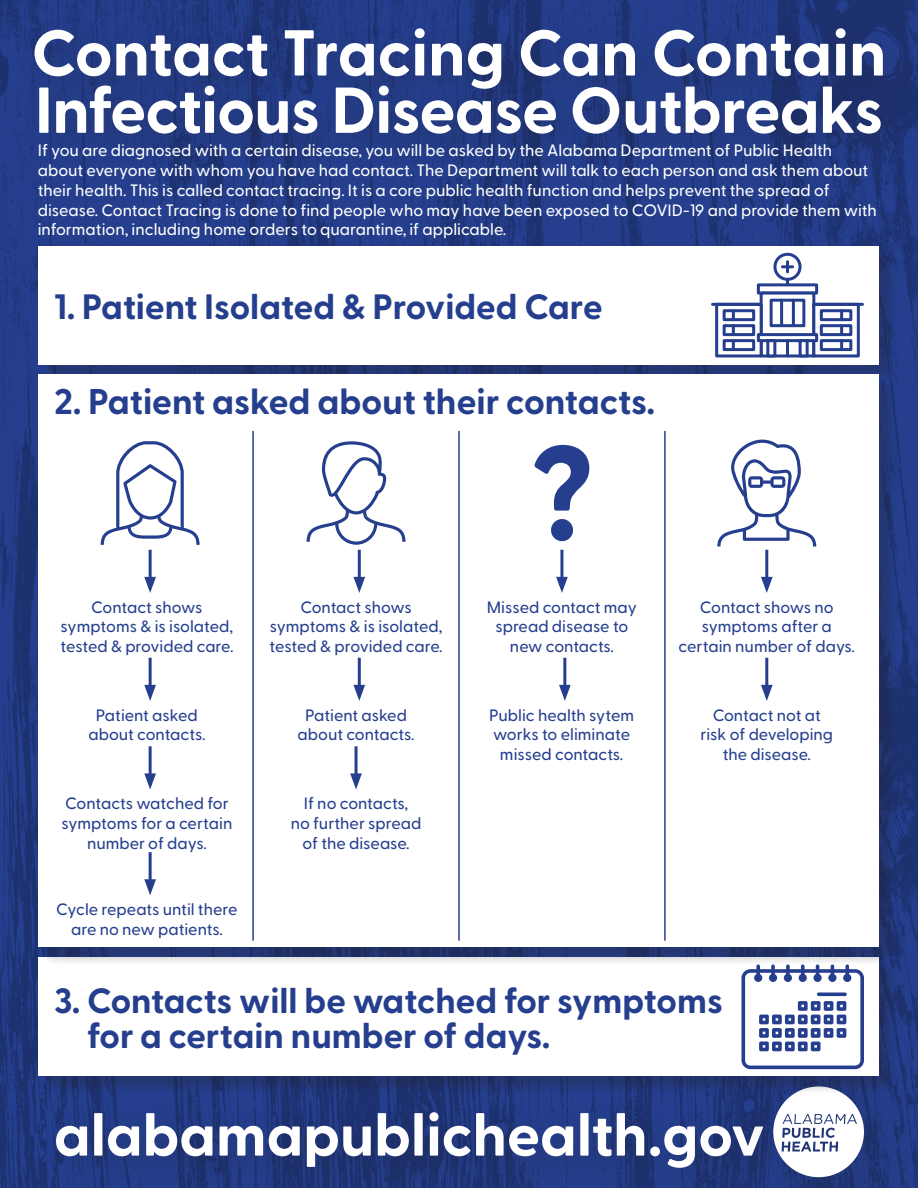
<style>
.page{position:relative;width:918px;height:1188px;background:#fff}
.page>*{position:absolute;margin:0;border:0;box-sizing:border-box;transform-origin:0 0}
.t1{font:700 64.65px "Greycliff CF";letter-spacing:-.01em;color:#fff}
.t2{font:700 59.4px "Greycliff CF";color:#fff}
.t3{font:700 35.7px "Greycliff CF";color:#253f8e}
.t4{font:700 35.25px/35.4px "Greycliff CF";color:#253f8e}
.t5{font:500 16.5px/19.8px "Greycliff CF";color:#253f8e;text-align:center}
.t6{font:500 16.5px/19.8px "Greycliff CF";color:#fff}
</style>
<div class="page">
<img style="left:0;top:0;width:918px;height:1188px">
<div style="left:18px;top:12px;width:900px;height:158px;background:#231f20;opacity:.25"></div>
<div style="left:37px;top:1094px;width:765px;height:94px;background:#231f20;opacity:.25"></div>
<div style="left:726px;top:1039px;width:192px;height:149px;background:#231f20;opacity:.25"></div>
<svg style="left:773px;top:1095px;width:91px;height:82px"></svg>
<div style="left:41px;top:248px;width:857px;height:136px;background:#231f20;opacity:.25"></div>
<div style="left:39px;top:246px;width:840px;height:119px;background:#fff"></div>
<div style="left:757px;top:283px;width:61px;height:12px;border:3px solid #253f8e"></div>
<svg style="left:764px;top:298px;width:47px;height:55px"></svg>
<div style="left:760px;top:292px;width:55px;height:65px;border:3px solid #253f8e"></div>
<svg style="left:722px;top:310px;width:37px;height:42px"></svg>
<div style="left:715px;top:303px;width:48px;height:54px;border:3px solid #253f8e"></div>
<div style="left:723px;top:310px;width:31px;height:10px;background:#fff"></div>
<div style="left:723px;top:309px;width:32px;height:12px;border:3px solid #253f8e"></div>
<div style="left:723px;top:325px;width:31px;height:10px;background:#fff"></div>
<div style="left:723px;top:324px;width:32px;height:12px;border:3px solid #253f8e"></div>
<div style="left:723px;top:340px;width:31px;height:10px;background:#fff"></div>
<div style="left:723px;top:339px;width:32px;height:12px;border:3px solid #253f8e"></div>
<svg style="left:816px;top:310px;width:37px;height:42px"></svg>
<div style="left:812px;top:303px;width:48px;height:54px;border:3px solid #253f8e"></div>
<div style="left:821px;top:310px;width:31px;height:10px;background:#fff"></div>
<div style="left:820px;top:309px;width:32px;height:12px;border:3px solid #253f8e"></div>
<div style="left:821px;top:325px;width:31px;height:10px;background:#fff"></div>
<div style="left:820px;top:324px;width:32px;height:12px;border:3px solid #253f8e"></div>
<div style="left:821px;top:340px;width:31px;height:10px;background:#fff"></div>
<div style="left:820px;top:339px;width:32px;height:12px;border:3px solid #253f8e"></div>
<div style="left:770px;top:299px;width:35px;height:27px;background:#fff"></div>
<div style="left:770px;top:299px;width:35px;height:28px;border:3px solid #253f8e"></div>
<hr style="left:780px;top:300px;width:3px;height:25px;background:#253f8e">
<hr style="left:792px;top:300px;width:3px;height:25px;background:#253f8e">
<div style="left:758px;top:334px;width:59px;height:7px;background:#fff"></div>
<div style="left:757px;top:333px;width:61px;height:9px;border:3px solid #253f8e"></div>
<div style="left:767px;top:340px;width:9px;height:17px;background:#fff"></div>
<div style="left:766px;top:339px;width:10px;height:18px;border:3px solid #253f8e"></div>
<div style="left:799px;top:340px;width:9px;height:17px;background:#fff"></div>
<div style="left:799px;top:339px;width:10px;height:18px;border:3px solid #253f8e"></div>
<hr style="left:786px;top:341px;width:3px;height:15px;background:#253f8e">
<svg style="left:775px;top:254px;width:25px;height:25px"></svg>
<div style="left:773px;top:253px;width:29px;height:28px;border:3px solid #253f8e;border-radius:50%"></div>
<svg style="left:782px;top:262px;width:11px;height:10px"></svg>
<hr style="left:712px;top:303px;width:49px;height:3px;background:#253f8e">
<hr style="left:814px;top:303px;width:48px;height:3px;background:#253f8e">
<svg style="left:732px;top:311px;width:3px;height:9px"></svg>
<svg style="left:732px;top:326px;width:3px;height:9px"></svg>
<svg style="left:732px;top:341px;width:3px;height:9px"></svg>
<svg style="left:840px;top:311px;width:3px;height:9px"></svg>
<svg style="left:840px;top:326px;width:3px;height:9px"></svg>
<svg style="left:840px;top:341px;width:3px;height:9px"></svg>
<div style="left:41px;top:960px;width:857px;height:135px;background:#231f20;opacity:.25"></div>
<div style="left:39px;top:957px;width:840px;height:119px;background:#fff"></div>
<svg style="left:756px;top:964px;width:4px;height:16px"></svg>
<svg style="left:771px;top:964px;width:4px;height:16px"></svg>
<svg style="left:786px;top:964px;width:4px;height:16px"></svg>
<svg style="left:801px;top:964px;width:4px;height:16px"></svg>
<hr style="left:816px;top:964px;width:3px;height:16px;background:#253f8e;border-radius:2px">
<hr style="left:831px;top:964px;width:3px;height:16px;background:#253f8e;border-radius:2px">
<svg style="left:845px;top:964px;width:4px;height:16px"></svg>
<svg style="left:741px;top:969px;width:123px;height:100px"></svg>
<svg style="left:817px;top:992px;width:30px;height:4px"></svg>
<div style="left:41px;top:377px;width:857px;height:589px;background:#231f20;opacity:.25"></div>
<div style="left:39px;top:375px;width:840px;height:572px;background:#fff"></div>
<hr style="left:252px;top:431px;width:2px;height:510px;background:#253f8e">
<hr style="left:458px;top:431px;width:2px;height:510px;background:#253f8e">
<hr style="left:664px;top:431px;width:2px;height:510px;background:#253f8e">
<svg style="left:307px;top:441px;width:99px;height:104px"></svg>
<svg style="left:101px;top:441px;width:99px;height:104px"></svg>
<svg style="left:534px;top:445px;width:55px;height:96px"></svg>
<svg style="left:717px;top:439px;width:99px;height:107px"></svg>
<hr style="left:149px;top:550px;width:3px;height:33px;background:#253f8e">
<svg style="left:144px;top:577px;width:12px;height:16px"></svg>
<hr style="left:358px;top:550px;width:3px;height:33px;background:#253f8e">
<svg style="left:353px;top:577px;width:12px;height:16px"></svg>
<hr style="left:560px;top:550px;width:3px;height:33px;background:#253f8e">
<svg style="left:556px;top:577px;width:12px;height:16px"></svg>
<hr style="left:765px;top:550px;width:3px;height:33px;background:#253f8e">
<svg style="left:761px;top:577px;width:12px;height:16px"></svg>
<hr style="left:149px;top:658px;width:3px;height:33px;background:#253f8e">
<svg style="left:144px;top:685px;width:12px;height:16px"></svg>
<hr style="left:358px;top:658px;width:3px;height:33px;background:#253f8e">
<svg style="left:353px;top:685px;width:12px;height:16px"></svg>
<hr style="left:563px;top:658px;width:3px;height:33px;background:#253f8e">
<svg style="left:559px;top:685px;width:12px;height:16px"></svg>
<hr style="left:765px;top:658px;width:3px;height:33px;background:#253f8e">
<svg style="left:761px;top:685px;width:12px;height:16px"></svg>
<hr style="left:149px;top:746px;width:3px;height:33px;background:#253f8e">
<svg style="left:144px;top:773px;width:12px;height:17px"></svg>
<hr style="left:355px;top:746px;width:3px;height:33px;background:#253f8e">
<svg style="left:350px;top:773px;width:12px;height:17px"></svg>
<hr style="left:149px;top:852px;width:3px;height:33px;background:#253f8e">
<svg style="left:144px;top:879px;width:12px;height:16px"></svg>
<p class="t1" style="left:31px;top:14px;width:857px">Contact Tracing Can Contain</p>
<p class="t1" style="left:35px;top:71px;width:850px">Infectious Disease Outbreaks</p>
<p class="t6" style="left:38px;top:141px;width:841px">If you are diagnosed with a certain disease, you will be asked by the Alabama Department of Public Health about everyone with whom you have had contact. The Department will talk to each person and ask them about their health. This is called contact tracing. It is a core public health function and helps prevent the spread of disease. Contact Tracing is done to find people who may have been exposed to COVID-19 and provide them with information, including home orders to quarantine, if applicable.</p>
<p class="t4" style="left:54px;top:290px;width:550px">1. Patient Isolated &amp; Provided Care</p>
<p class="t3" style="left:54px;top:380px;width:603px">2. Patient asked about their contacts.</p>
<p class="t5" style="left:60px;top:597px;width:174px">Contact shows symptoms &amp; is isolated, tested &amp; provided care.</p>
<p class="t5" style="left:270px;top:597px;width:174px">Contact shows symptoms &amp; is isolated, tested &amp; provided care.</p>
<p class="t5" style="left:487px;top:597px;width:152px">Missed contact may spread disease to new contacts.</p>
<p class="t5" style="left:679px;top:597px;width:178px">Contact shows no symptoms after a certain number of days.</p>
<p class="t5" style="left:88px;top:705px;width:118px">Patient asked about contacts.</p>
<p class="t5" style="left:298px;top:705px;width:118px">Patient asked about contacts.</p>
<p class="t5" style="left:489px;top:705px;width:147px">Public health sytem works to eliminate missed contacts.</p>
<p class="t5" style="left:700px;top:705px;width:134px">Contact not at risk of developing the disease.</p>
<p class="t5" style="left:61px;top:794px;width:173px">Contacts watched for symptoms for a certain number of days.</p>
<p class="t5" style="left:291px;top:794px;width:132px">If no contacts,<br>no further spread of the disease.</p>
<p class="t5" style="left:56px;top:900px;width:183px">Cycle repeats until there are no new patients.</p>
<p class="t4" style="left:87px;top:984px;width:637px;text-indent:-33px">3. Contacts will be watched for symptoms for a certain number of days.</p>
<p class="t2" style="left:54px;top:1099px;width:712px">alabamapublichealth.gov</p>
</div>
